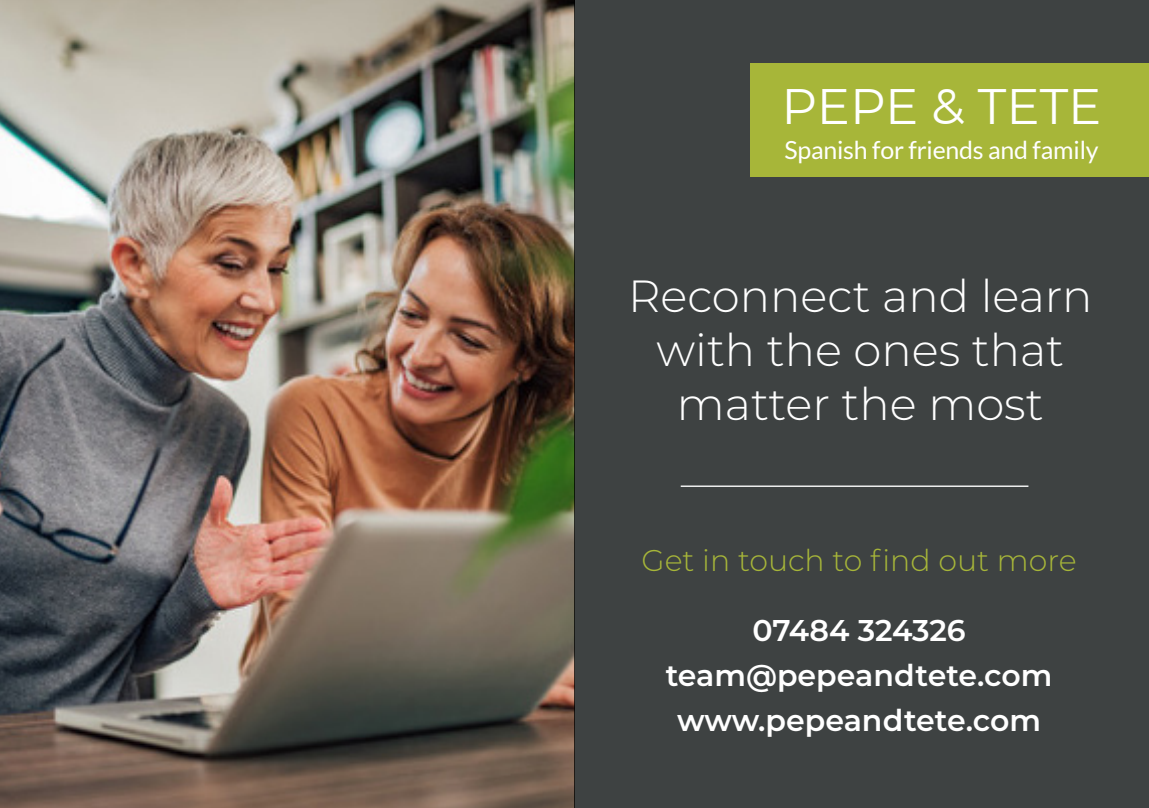
<style>
.page{position:relative;width:1149px;height:808px;background:#fff}
.page>*{position:absolute;margin:0;border:0;box-sizing:border-box;transform-origin:0 0}
.t1{font:49.8px "Montserrat";color:#fff}
.t2{font:300 45px/54px "Montserrat";color:#fff;text-align:center}
.t3{font:600 30px "Montserrat";color:#fff}
.t4{font:300 30px "Montserrat";color:#a7b639}
.t5{font:24.9px "Lato";letter-spacing:-.01em;color:#fff}
</style>
<div class="page">
<img style="left:0;top:0;width:574px;height:808px">
<div style="left:574px;top:0;width:574px;height:808px;background:#3e4242"></div>
<hr style="left:680px;top:485px;width:348px;height:2px;background:#fff">
<div style="left:750px;top:63px;width:398px;height:114px;background:#a7b639"></div>
<p class="t1" style="left:781px;top:72px;width:321px">PEPE &amp; TETE</p>
<p class="t5" style="left:784px;top:136px;width:315px">Spanish for friends and family</p>
<p class="t2" style="left:628px;top:268px;width:466px">Reconnect and learn with the ones that matter the most</p>
<p class="t4" style="left:641px;top:539px;width:436px">Get in touch to find out more</p>
<p class="t3" style="left:752px;top:609px;width:215px">07484 324326</p>
<p class="t3" style="left:665px;top:654px;width:388px">team@pepeandtete.com</p>
<p class="t3" style="left:677px;top:699px;width:365px">www.pepeandtete.com</p>
</div>
